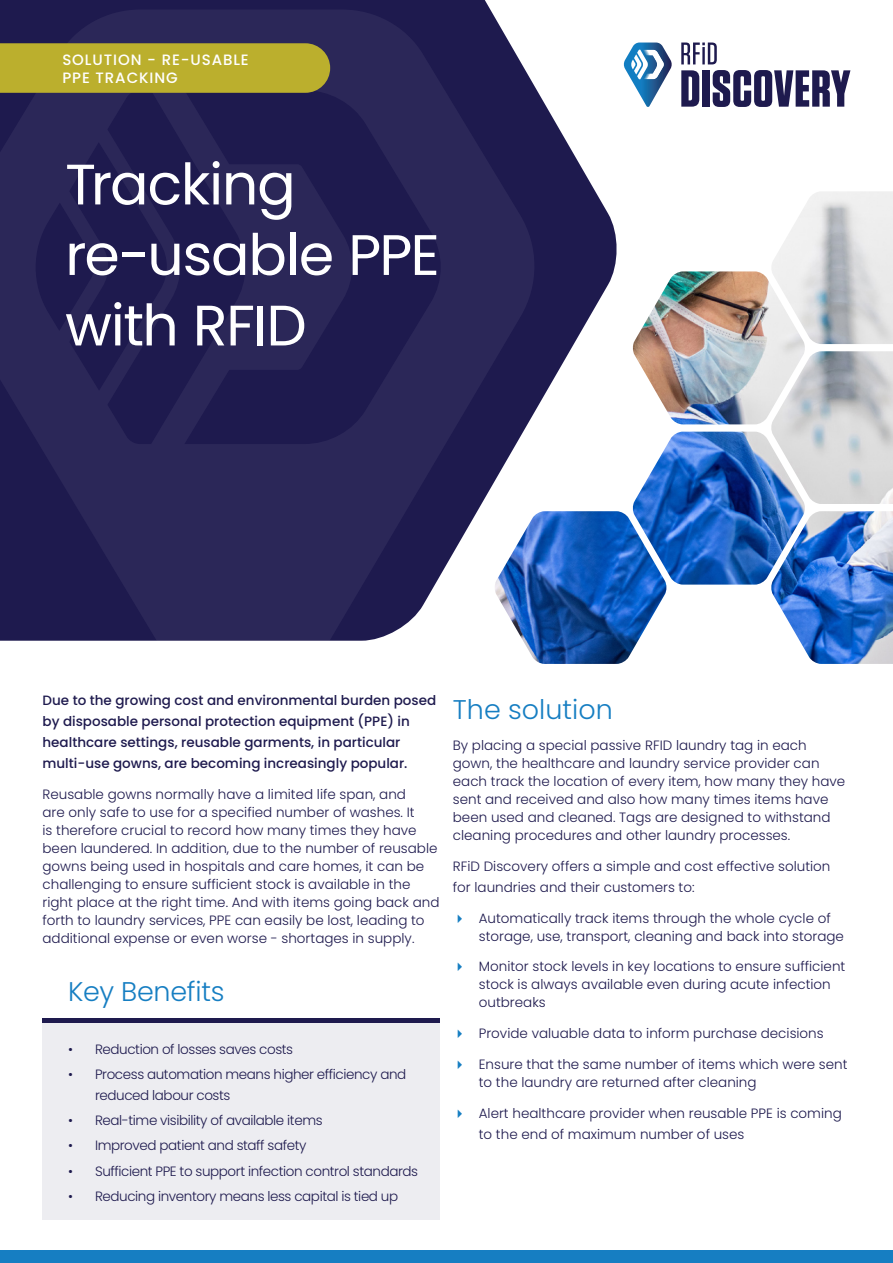
<style>
.page{position:relative;width:893px;height:1263px;background:#fff}
.page>*{position:absolute;margin:0;border:0;box-sizing:border-box;transform-origin:0 0}
.Texte{font:57px/70.5px "Poppins";letter-spacing:-.02em;color:#fff}
.Titre2{font:300 27px "Poppins";color:#167ec2}
.Texte-2{font:300 27px "Poppins";letter-spacing:-.01em;color:#167ec2}
.t1{font:500 15px "Poppins";letter-spacing:.06em;color:#fff}
.Texte-3{font:300 13.5px/18px "Poppins";color:#1e1a4e}
.Texte-4{font:300 13.5px/21px "Poppins";letter-spacing:-.03em;color:#1e1a4e}
.Texte-5{font:500 13.5px/21px "Poppins";color:#1e1a4e}
</style>
<div class="page">
<svg style="left:0;top:0;width:595px;height:191px"></svg>
<svg style="left:0;top:10px;width:536px;height:631px;background:#2b2758"></svg>
<svg style="left:681px;top:43px;width:36px;height:21px"></svg>
<svg style="left:681px;top:70px;width:18px;height:37px"></svg>
<div style="left:702px;top:70px;width:8px;height:37px;background:#1e1a4e"></div>
<svg style="left:713px;top:70px;width:137px;height:37px"></svg>
<svg style="left:623px;top:43px;width:49px;height:64px"></svg>
<img style="left:494px;top:191px;width:399px;height:473px">
<div style="left:0;top:43px;width:330px;height:50px;background:#bbaf2d"></div>
<div style="left:0;top:1250px;width:893px;height:13px;background:#167ec2"></div>
<div style="left:43px;top:1018px;width:397px;height:202px;background:#ededf1"></div>
<div style="left:43px;top:1018px;width:397px;height:5px;background:#1e1a4e"></div>
<p class="t1" style="left:62px;top:51px;width:188px">SOLUTION - RE-USABLE</p>
<p class="t1" style="left:62px;top:69px;width:117px">PPE TRACKING</p>
<p class="Texte" style="left:65px;top:150px;width:232px">Tracking</p>
<p class="Texte" style="left:65px;top:220px;width:376px">re-usable PPE with RFID</p>
<p class="Texte-5" style="left:43px;top:690px;width:395px">Due to the growing cost and environmental burden posed by disposable personal protection equipment (PPE) in healthcare settings, reusable garments, in particular multi-use gowns, are becoming increasingly popular.</p>
<p class="Texte-3" style="left:43px;top:785px;width:398px">Reusable gowns normally have a limited life span, and<br>are only safe to use for a specified number of washes. It<br>is therefore crucial to record how many times they have been laundered. In addition, due to the number of reusable gowns being used in hospitals and care homes, it can be challenging to ensure sufficient stock is available in the right place at the right time. And with items going back and forth to laundry services, PPE can easily be lost, leading to additional expense or even worse - shortages in supply.</p>
<p class="Texte-2" style="left:68px;top:976px;width:158px">Key Benefits</p>
<p class="Texte-4" style="left:68px;top:1038px;width:227px">• Reduction of losses saves costs</p>
<p class="Texte-4" style="left:95px;top:1064px;width:313px;text-indent:-27px">• Process automation means higher efficiency and reduced labour costs</p>
<p class="Texte-4" style="left:68px;top:1110px;width:256px">• Real-time visibility of available items</p>
<p class="Texte-4" style="left:68px;top:1135px;width:240px">• Improved patient and staff safety</p>
<p class="Texte-4" style="left:68px;top:1160px;width:352px">• Sufficient PPE to support infection control standards</p>
<p class="Texte-4" style="left:68px;top:1186px;width:332px">• Reducing inventory means less capital is tied up</p>
<p class="Titre2" style="left:453px;top:694px;width:161px">The solution</p>
<p class="Texte-3" style="left:453px;top:736px;width:394px">By placing a special passive RFID laundry tag in each gown, the healthcare and laundry service provider can each track the location of every item, how many they have sent and received and also how many times items have been used and cleaned. Tags are designed to withstand cleaning procedures and other laundry processes.</p>
<p class="Texte-3" style="left:453px;top:856px;width:379px;line-height:21px">RFiD Discovery offers a simple and cost effective solution for laundries and their customers to:</p>
<p class="Texte-3" style="left:479px;top:909px;width:367px">Automatically track items through the whole cycle of storage, use, transport, cleaning and back into storage</p>
<p class="Texte-3" style="left:479px;top:958px;width:368px">Monitor stock levels in key locations to ensure sufficient stock is always available even during acute infection outbreaks</p>
<p class="Texte-3" style="left:479px;top:1024px;width:346px">Provide valuable data to inform purchase decisions</p>
<p class="Texte-3" style="left:479px;top:1055px;width:370px">Ensure that the same number of items which were sent to the laundry are returned after cleaning</p>
<p class="Texte-3" style="left:479px;top:1102px;width:364px;line-height:21px">Alert healthcare provider when reusable PPE is coming to the end of maximum number of uses</p>
</div>
